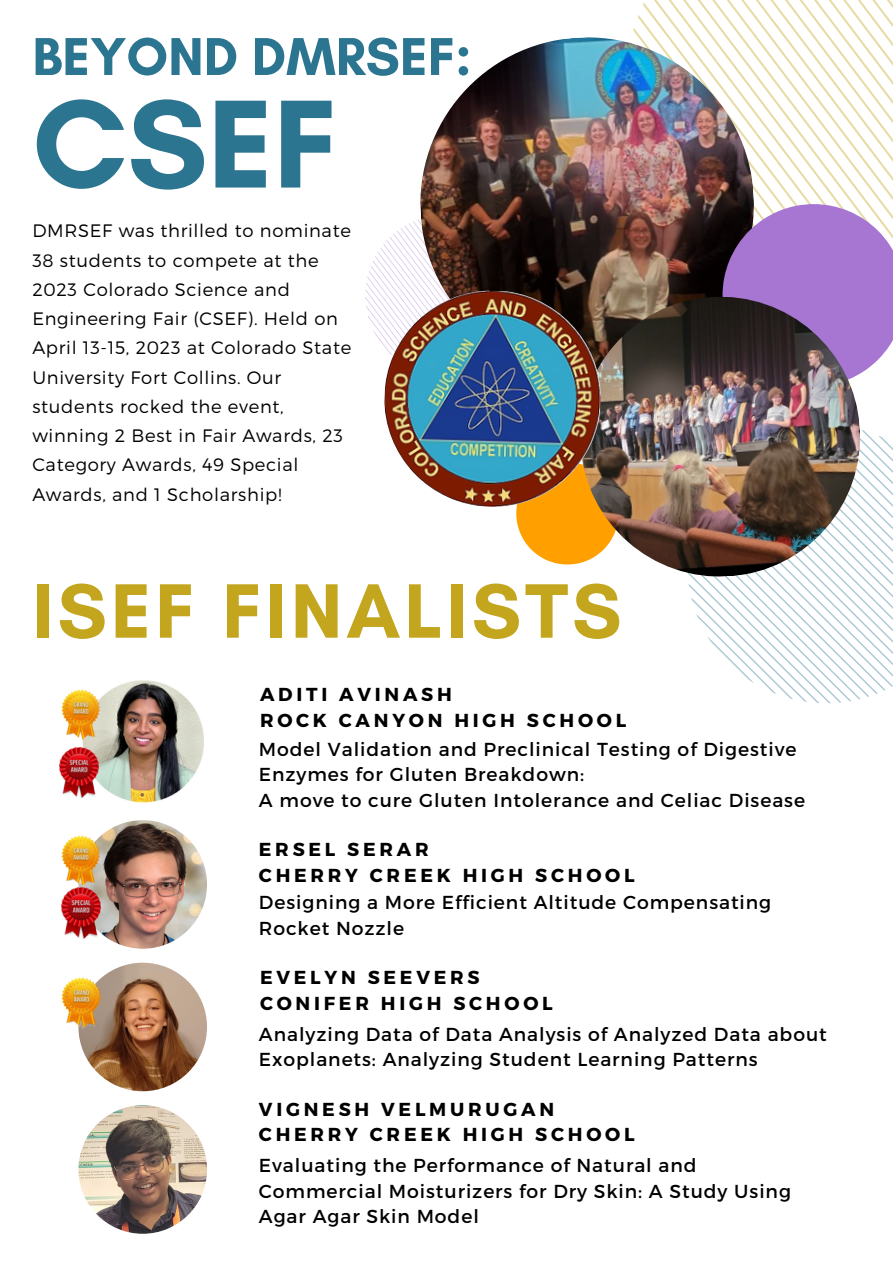
<style>
.page{position:relative;width:893px;height:1264px;background:#fff}
.page>*{position:absolute;margin:0;border:0;box-sizing:border-box;transform-origin:0 0}
.t1{font:700 127.65px "Glacial Indifference";color:#2c7590}
.t2{font:700 78.45px "Glacial Indifference";letter-spacing:.05em;color:#c3a61e}
.t3{font:700 54.3px "Glacial Indifference";color:#2c7590}
.t4{font:18.75px/25.5px "Montserrat";letter-spacing:.05em;color:#000}
.t5{font:700 18.75px "Montserrat";letter-spacing:.2em;color:#000}
.t6{font:300 18px/29.2px "Montserrat";letter-spacing:.04em;color:#000}
</style>
<div class="page">
<svg style="left:688px;top:431px;width:204px;height:272px"></svg>
<svg style="left:365px;top:221px;width:49px;height:123px"></svg>
<img style="left:78px;top:1105px;width:129px;height:128px;border-radius:50%">
<img style="left:78px;top:820px;width:129px;height:128px;border-radius:50%">
<img style="left:61px;top:835px;width:39px;height:105px">
<img style="left:78px;top:677px;width:129px;height:129px;border-radius:50%">
<img style="left:61px;top:689px;width:39px;height:53px">
<img style="left:78px;top:962px;width:129px;height:129px;border-radius:50%">
<img style="left:61px;top:977px;width:39px;height:52px">
<img style="left:59px;top:747px;width:39px;height:52px">
<img style="left:414px;top:37px;width:187px;height:252px">
<img style="left:601px;top:0;width:291px;height:371px">
<svg style="left:516px;top:508px;width:59px;height:56px"></svg>
<img style="left:575px;top:292px;width:289px;height:289px">
<img style="left:383px;top:289px;width:219px;height:219px">
<p class="t3" style="left:32px;top:23px;width:441px">BEYOND DMRSEF:</p>
<p class="t1" style="left:32px;top:66px;width:307px">CSEF</p>
<p class="t6" style="left:32px;top:215px;width:320px">DMRSEF was thrilled to nominate<br>38 students to compete at the<br>2023 Colorado Science and<br>Engineering Fair (CSEF). Held on<br>April 13-15, 2023 at Colorado State<br>University Fort Collins. Our students rocked the event, winning 2 Best in Fair Awards, 23<br>Category Awards, 49 Special<br>Awards, and 1 Scholarship!</p>
<p class="t2" style="left:32px;top:563px;width:590px">ISEF FINALISTS</p>
<p class="t5" style="left:260px;top:682px;width:193px">ADITI AVINASH</p>
<p class="t5" style="left:260px;top:707px;width:368px">ROCK CANYON HIGH SCHOOL</p>
<p class="t4" style="left:259px;top:735px;width:539px">Model Validation and Preclinical Testing of Digestive<br>Enzymes for Gluten Breakdown:</p>
<p class="t4" style="left:259px;top:786px;width:547px">A move to cure Gluten Intolerance and Celiac Disease</p>
<p class="t5" style="left:259px;top:837px;width:171px">ERSEL SERAR</p>
<p class="t5" style="left:259px;top:862px;width:377px">CHERRY CREEK HIGH SCHOOL</p>
<p class="t4" style="left:259px;top:889px;width:514px">Designing a More Efficient Altitude Compensating<br>Rocket Nozzle</p>
<p class="t5" style="left:260px;top:965px;width:221px">EVELYN SEEVERS</p>
<p class="t5" style="left:260px;top:991px;width:294px">CONIFER HIGH SCHOOL</p>
<p class="t4" style="left:259px;top:1020px;width:569px">Analyzing Data of Data Analysis of Analyzed Data about<br>Exoplanets: Analyzing Student Learning Patterns</p>
<p class="t5" style="left:259px;top:1096px;width:297px">VIGNESH VELMURUGAN</p>
<p class="t5" style="left:259px;top:1122px;width:377px">CHERRY CREEK HIGH SCHOOL</p>
<p class="t4" style="left:259px;top:1151px;width:533px">Evaluating the Performance of Natural and<br>Commercial Moisturizers for Dry Skin: A Study Using<br>Agar Agar Skin Model</p>
</div>
